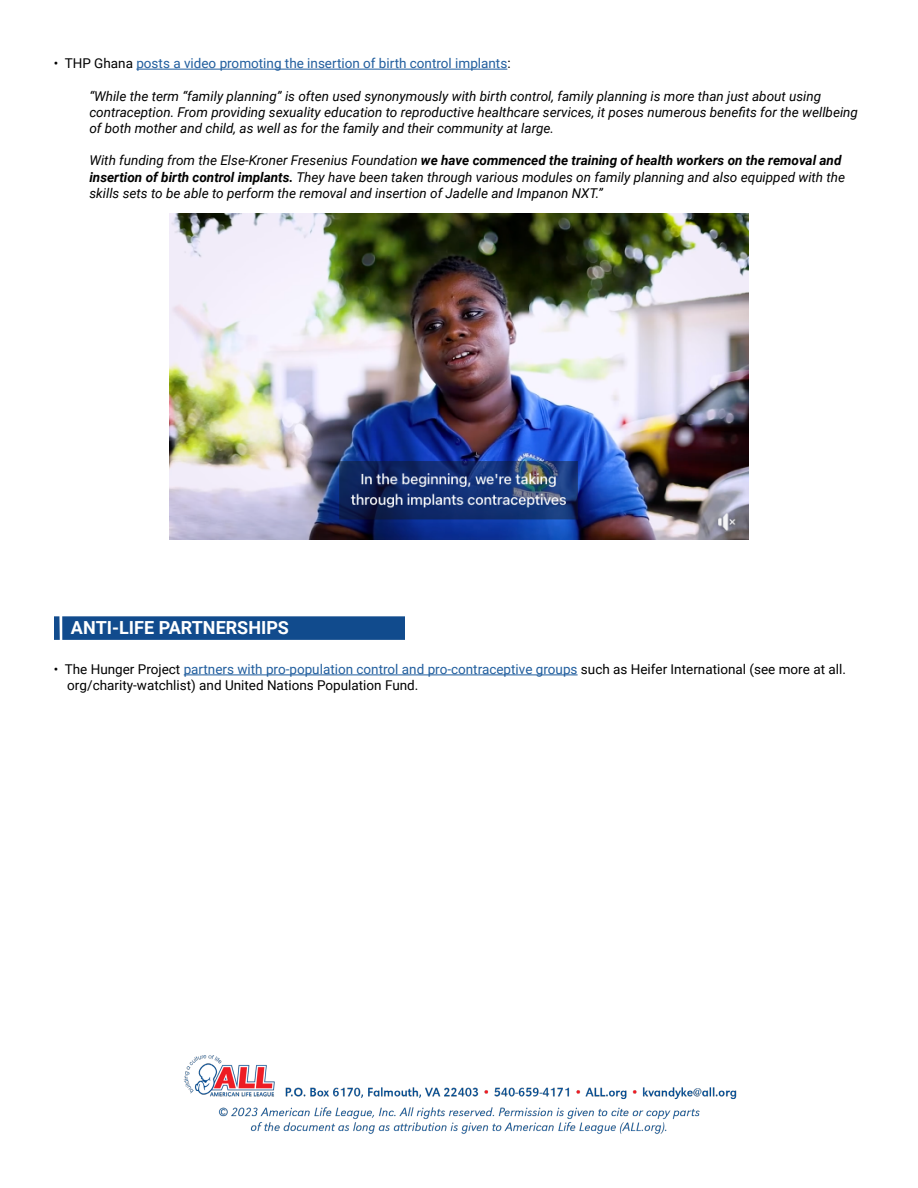
<style>
.page{position:relative;width:918px;height:1188px;background:#fff}
.page>*{position:absolute;margin:0;border:0;box-sizing:border-box;transform-origin:0 0}
.t1{font:700 18px "Roboto";color:#fff}
.t2{font:italic 13.5px/16.2px "Roboto";color:#000}
.t3{font:13.5px/16.2px "Roboto";color:#000}
.t4{font:13.5px "Roboto";color:#215e9e}
.s1{color:#000}
.s2{font-weight:700}
.s3{color:#215e9e}
</style>
<div class="page">
<hr style="left:136px;top:69px;width:371px;height:1px;background:#215e9e">
<hr style="left:184px;top:675px;width:394px;height:1px;background:#215e9e">
<img style="left:183px;top:1055px;width:554px;height:79px">
<div style="left:62px;top:616px;width:343px;height:24px;background:#114b8d"></div>
<div style="left:54px;top:616px;width:6px;height:24px;background:#114b8d"></div>
<img style="left:169px;top:214px;width:580px;height:326px">
<p class="t4" style="left:54px;top:54px;width:458px"><span class="s1">• THP Ghana</span> posts a video promoting the insertion of birth control implants<span class="s1">:</span></p>
<p class="t2" style="left:89px;top:87px;width:770px">“While the term “family planning” is often used synonymously with birth control, family planning is more than just about using contraception. From providing sexuality education to reproductive healthcare services, it poses numerous benefits for the wellbeing of both mother and child, as well as for the family and their community at large.</p>
<p class="t2" style="left:89px;top:152px;width:757px">With funding from the Else-Kroner Fresenius Foundation <span class="s2">we have commenced the training of health workers on the removal and insertion of birth control implants.</span> They have been taken through various modules on family planning and also equipped with the skills sets to be able to perform the removal and insertion of Jadelle and Impanon NXT.”</p>
<h1 class="t1" style="left:71px;top:615px;width:220px">ANTI-LIFE PARTNERSHIPS</h1>
<p class="t3" style="left:67px;top:661px;width:780px;text-indent:-13px">• The Hunger Project <span class="s3">partners with pro-population control and pro-contraceptive groups</span> such as Heifer International (see more at all. org/charity-watchlist) and United Nations Population Fund.</p>
</div>
